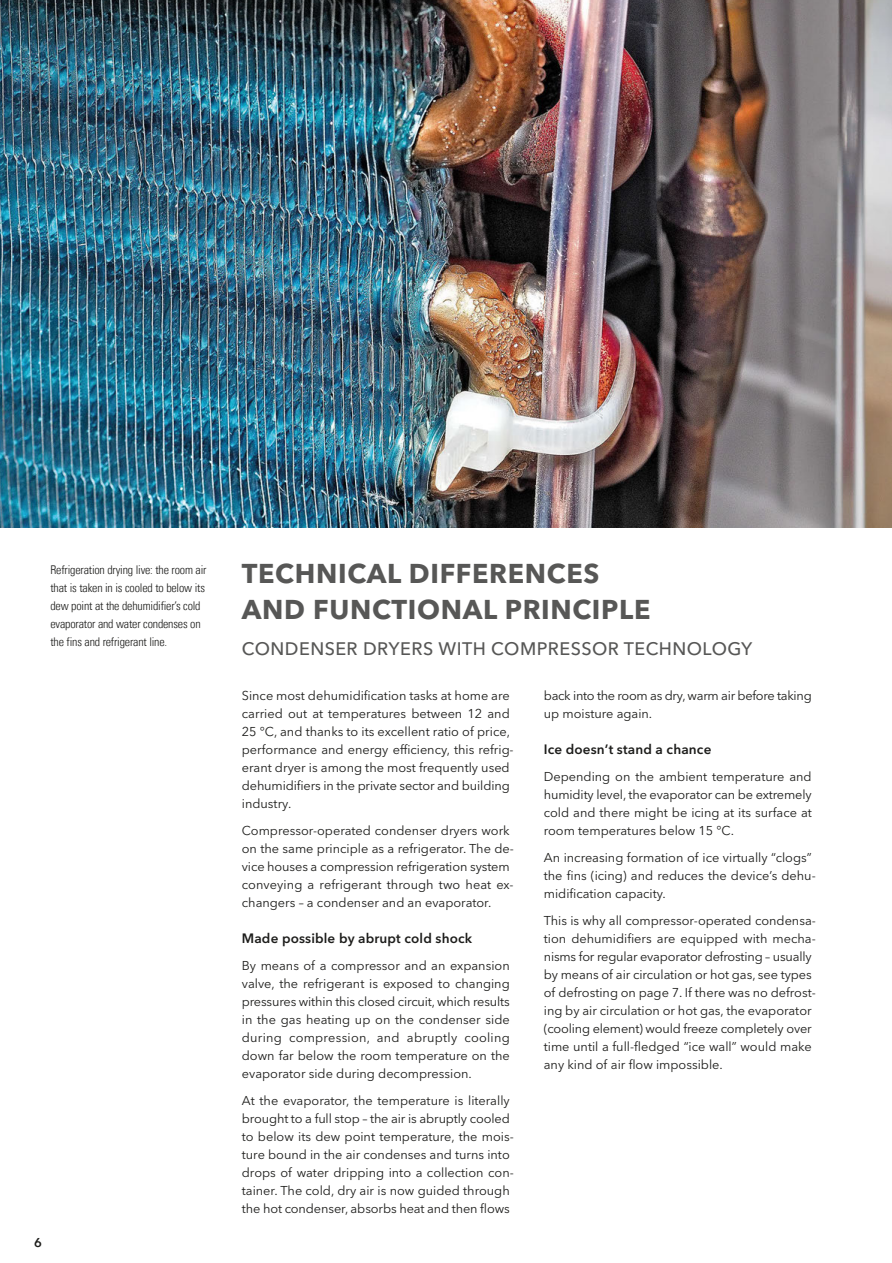
<style>
.page{position:relative;width:892px;height:1263px;background:#fff}
.page>*{position:absolute;margin:0;border:0;box-sizing:border-box;transform-origin:0 0}
.t1{font:700 27px/36px "Avenir Next W1 G";letter-spacing:.025em;color:#575756}
.t2{font:500 18px "Avenir Next W1 G";letter-spacing:.025em;color:#575756}
.t3{font:600 13.5px "Avenir Next W1 G";letter-spacing:.01em;color:#1d1d1b}
.t4{font:12.75px/18px "Avenir Next W1 G";color:#1d1d1b}
.t5{font:12.75px/18px "Avenir Next W1 G";letter-spacing:-.02em;color:#1d1d1b}
.t6{font:600 12.75px "Avenir Next W1 G";color:#1d1d1b}
.t7{font:12px/18px "Univers Com 47 Light Cond";letter-spacing:-.015em;color:#1d1d1b}
</style>
<div class="page">
<img style="left:0;top:0;width:892px;height:527px">
<p class="t7" style="left:50px;top:560px;width:158px">Refrigeration drying live: the room air that is taken in is cooled to below its dew point at the dehumidifier’s cold evaporator and water condenses on the fins and refrigerant line.</p>
<p class="t6" style="left:34px;top:1235px;width:9px">6</p>
<h1 class="t1" style="left:242px;top:556px;width:410px">TECHNICAL DIFFERENCES<br>AND FUNCTIONAL PRINCIPLE</h1>
<h2 class="t2" style="left:242px;top:638px;width:512px">CONDENSER DRYERS WITH COMPRESSOR TECHNOLOGY</h2>
<p class="t4" style="left:242px;top:688px;width:273px">Since most dehumidification tasks at home are carried out at temperatures between 12 and 25 °C, and thanks to its excellent ratio of price, performance and energy efficiency, this refrig&shy;erant dryer is among the most frequently used dehumidifiers in the private sector and building industry.</p>
<p class="t4" style="left:242px;top:823px;width:273px">Compressor-operated condenser dryers work on the same principle as a refrigerator. The de&shy;vice houses a compression refrigeration system conveying a refrigerant through two heat ex&shy;changers – a condenser and an evaporator.</p>
<p class="t3" style="left:242px;top:930px;width:232px">Made possible by abrupt cold shock</p>
<p class="t4" style="left:242px;top:958px;width:269px;text-align:justify">By means of a compressor and an expansion valve, the refrigerant is exposed to changing pressures within this closed circuit, which results in the gas heating up on the condenser side during compression, and abruptly cooling down far below the room temperature on the evaporator side during decompression.</p>
<p class="t4" style="left:242px;top:1093px;width:273px">At the evaporator, the temperature is literally brought to a full stop – the air is abruptly cooled to below its dew point temperature, the mois&shy;ture bound in the air condenses and turns into drops of water dripping into a collection con&shy;tainer. The cold, dry air is now guided through the hot condenser, absorbs heat and then flows</p>
<p class="t5" style="left:544px;top:688px;width:269px">back into the room as dry, warm air before taking up moisture again.</p>
<p class="t3" style="left:544px;top:741px;width:169px">Ice doesn’t stand a chance</p>
<p class="t4" style="left:544px;top:769px;width:269px;text-align:justify">Depending on the ambient temperature and humidity level, the evaporator can be extremely cold and there might be icing at its surface at room temperatures below 15 °C.</p>
<p class="t4" style="left:544px;top:850px;width:273px">An increasing formation of ice virtually “clogs” the fins (icing) and reduces the device’s dehu&shy;midification capacity.</p>
<p class="t4" style="left:544px;top:913px;width:273px">This is why all compressor-operated condensa&shy;tion dehumidifiers are equipped with mecha&shy;nisms for regular evaporator defrosting – usually by means of air circulation or hot gas, see types of defrosting on page 7. If there was no defrost&shy;ing by air circulation or hot gas, the evaporator (cooling element) would freeze completely over time until a full-fledged “ice wall” would make any kind of air flow impossible.</p>
</div>
